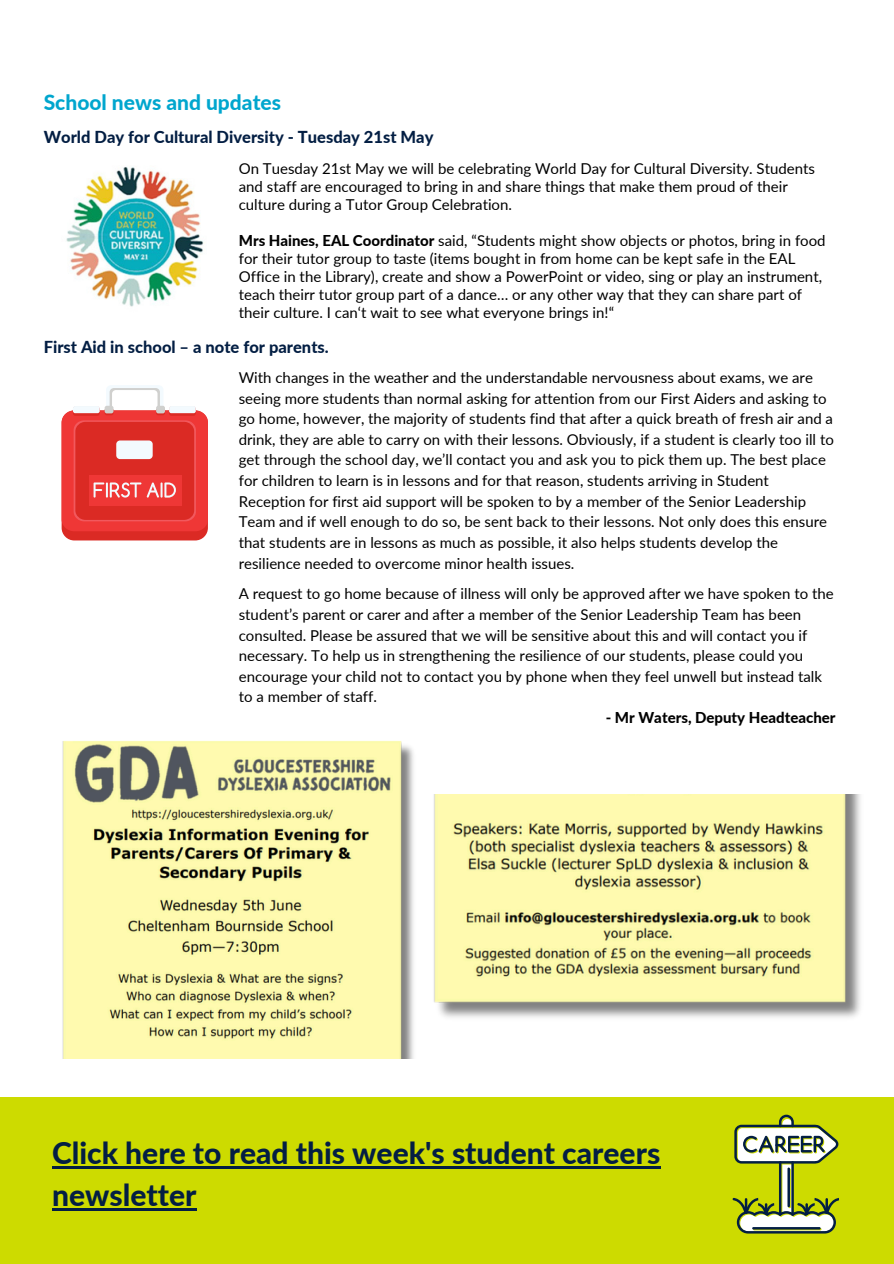
<style>
.page{position:relative;width:894px;height:1264px;background:#fff}
.page>*{position:absolute;margin:0;border:0;box-sizing:border-box;transform-origin:0 0}
.t1{font:800 30px/41.7px "Lato";color:#031e43}
.t2{font:800 21px "Lato";color:#00a6ce}
.t3{font:800 16.5px "Lato";color:#031e43}
.t4{font:15px/20.7px "Lato";color:#000}
.t5{font:800 15px "Lato";color:#000}
.s1{font-weight:800}
</style>
<div class="page">
<div style="left:0;top:1096px;width:893px;height:167px;background:#cddb00"></div>
<svg style="left:732px;top:1114px;width:106px;height:119px"></svg>
<hr style="left:752px;top:1226px;width:68px;height:3px;background:#031e43">
<hr style="left:787px;top:1167px;width:2px;height:40px;background:#031e43">
<hr style="left:52px;top:1166px;width:608px;height:2px;background:#031e43">
<hr style="left:52px;top:1207px;width:144px;height:3px;background:#031e43">
<img style="left:66px;top:167px;width:138px;height:140px">
<div style="left:62px;top:410px;width:146px;height:130px;background:#db2a24;border-radius:13px"></div>
<svg style="left:106px;top:385px;width:57px;height:25px"></svg>
<div style="left:62px;top:410px;width:146px;height:121px;background:#ef3736;border-radius:12px"></div>
<div style="left:74px;top:420px;width:122px;height:101px;background:#ee5053;border-radius:10px"></div>
<div style="left:75px;top:422px;width:119px;height:98px;background:#db2a24;border-radius:10px"></div>
<div style="left:116px;top:440px;width:37px;height:19px;background:#f3fafe;border-radius:4px"></div>
<div style="left:89px;top:475px;width:92px;height:30px;background:#ef3736"></div>
<svg style="left:93px;top:482px;width:48px;height:15px"></svg>
<svg style="left:147px;top:482px;width:29px;height:15px"></svg>
<svg style="left:73px;top:406px;width:27px;height:10px"></svg>
<svg style="left:169px;top:406px;width:27px;height:10px"></svg>
<div style="left:73px;top:406px;width:27px;height:7px;background:#f3fafe;border-radius:2px"></div>
<div style="left:169px;top:406px;width:27px;height:7px;background:#f3fafe;border-radius:2px"></div>
<div style="left:105px;top:408px;width:8px;height:7px;background:#d66d69;border-radius:2px"></div>
<svg style="left:156px;top:408px;width:9px;height:7px"></svg>
<div style="left:105px;top:406px;width:8px;height:7px;background:#d0d0ce;border-radius:2px"></div>
<div style="left:156px;top:406px;width:9px;height:7px;background:#d0d0ce;border-radius:2px"></div>
<img style="left:62px;top:741px;width:352px;height:317px">
<img style="left:434px;top:794px;width:427px;height:224px">
<p class="t2" style="left:44px;top:89px;width:239px">School news and updates</p>
<p class="t3" style="left:44px;top:126px;width:391px">World Day for Cultural Diversity - Tuesday 21st May</p>
<p class="t4" style="left:239px;top:159px;width:577px;line-height:18px">On Tuesday 21st May we will be celebrating World Day for Cultural Diversity. Students and staff are encouraged to bring in and share things that make them proud of their culture during a Tutor Group Celebration.</p>
<p class="t4" style="left:239px;top:231px;width:588px;line-height:18px"><span class="s1">Mrs Haines, EAL Coordinator</span> said, “Students might show objects or photos, bring in food for their tutor group to taste (items bought in from home can be kept safe in the EAL Office in the Library), create and show a PowerPoint or video, sing or play an instrument, teach theirr tutor group part of a dance… or any other way that they can share part of their culture. I can‘t wait to see what everyone brings in!“</p>
<p class="t3" style="left:44px;top:337px;width:286px">First Aid in school – a note for parents.</p>
<p class="t4" style="left:239px;top:367px;width:596px">With changes in the weather and the understandable nervousness about exams, we are seeing more students than normal asking for attention from our First Aiders and asking to go home, however, the majority of students find that after a quick breath of fresh air and a drink, they are able to carry on with their lessons. Obviously, if a student is clearly too ill to get through the school day, we’ll contact you and ask you to pick them up. The best place for children to learn is in lessons and for that reason, students arriving in Student Reception for first aid support will be spoken to by a member of the Senior Leadership Team and if well enough to do so, be sent back to their lessons. Not only does this ensure that students are in lessons as much as possible, it also helps students develop the resilience needed to overcome minor health issues.</p>
<p class="t4" style="left:239px;top:583px;width:596px">A request to go home because of illness will only be approved after we have spoken to the student’s parent or carer and after a member of the Senior Leadership Team has been consulted. Please be assured that we will be sensitive about this and will contact you if necessary. To help us in strengthening the resilience of our students, please could you encourage your child not to contact you by phone when they feel unwell but instead talk to a member of staff.</p>
<h3 class="t5" style="left:605px;top:708px;width:231px">- Mr Waters, Deputy Headteacher</h3>
<h2 class="t1" style="left:52px;top:1131px;width:609px">Click here to read this week's student careers newsletter</h2>
</div>
